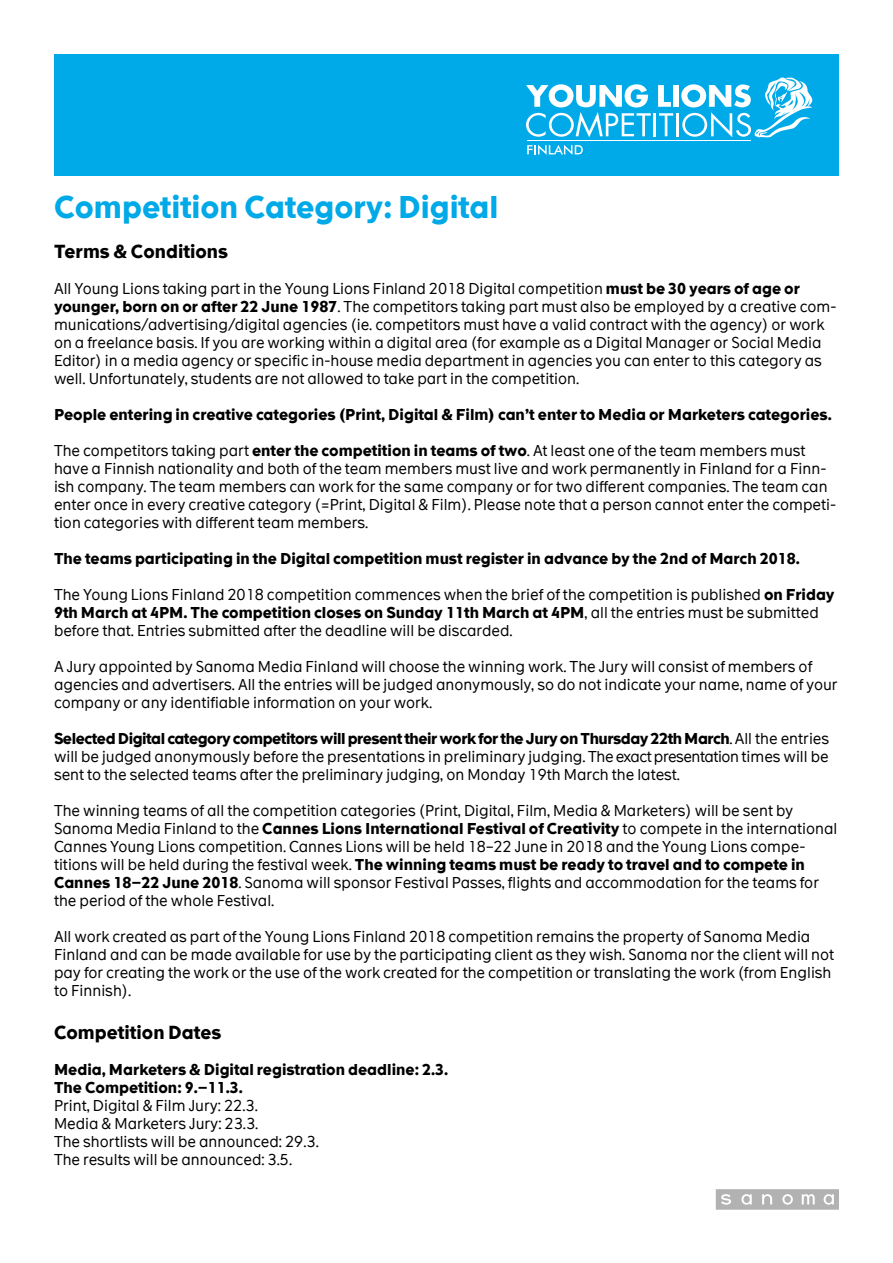
<style>
.page{position:relative;width:893px;height:1263px;background:#fff}
.page>*{position:absolute;margin:0;border:0;box-sizing:border-box;transform-origin:0 0}
.t1{font:700 30px "The Message";color:#00a9e7}
.t2{font:700 18px "The Message";color:#000}
.t3{font:15px/18px "The Message";color:#000}
.t4{font:700 15px/18px "The Message";color:#000}
.s1{font-weight:700}
</style>
<div class="page">
<div style="left:54px;top:54px;width:785px;height:121px;background:#00a9e7"></div>
<svg style="left:658px;top:85px;width:13px;height:22px"></svg>
<div style="left:673px;top:85px;width:6px;height:22px;background:#fff"></div>
<svg style="left:526px;top:84px;width:125px;height:53px"></svg>
<hr style="left:654px;top:113px;width:2px;height:23px;background:#fff">
<svg style="left:659px;top:113px;width:14px;height:23px"></svg>
<hr style="left:676px;top:113px;width:3px;height:23px;background:#fff">
<svg style="left:681px;top:77px;width:132px;height:61px"></svg>
<hr style="left:527px;top:140px;width:224px;height:1px;background:#fff">
<svg style="left:527px;top:145px;width:56px;height:10px"></svg>
<svg style="left:716px;top:1189px;width:123px;height:21px;background:#bebdbd"></svg>
<h1 class="t1" style="left:54px;top:188px;width:446px">Competition Category: Digital</h1>
<p class="t2" style="left:54px;top:239px;width:176px">Terms &amp; Conditions</p>
<p class="t3" style="left:54px;top:279px;width:784px">All Young Lions taking part in the Young Lions Finland 2018 Digital competition <span class="s1">must be 30 years of age or younger, born on or after 22 June 1987</span>. The competitors taking part must also be employed by a creative com&shy;munications/advertising/digital agencies (ie. competitors must have a valid contract with the agency) or work on a freelance basis. If you are working within a digital area (for example as a Digital Manager or Social Media Editor) in a media agency or specific in-house media department in agencies you can enter to this category as well. Unfortunately, students are not allowed to take part in the competition.</p>
<p class="t4" style="left:54px;top:405px;width:779px">People entering in creative categories (Print, Digital &amp; Film) can’t enter to Media or Marketers categories.</p>
<p class="t3" style="left:54px;top:441px;width:784px">The competitors taking part <span class="s1">enter the competition in teams of two</span>. At least one of the team members must have a Finnish nationality and both of the team members must live and work permanently in Finland for a Finn&shy;ish company. The team members can work for the same company or for two different companies. The team can enter once in every creative category (=Print, Digital &amp; Film). Please note that a person cannot enter the competi&shy;tion categories with different team members.</p>
<p class="t4" style="left:54px;top:549px;width:747px">The teams participating in the Digital competition must register in advance by the 2nd of March 2018.</p>
<p class="t3" style="left:54px;top:585px;width:782px">The Young Lions Finland 2018 competition commences when the brief of the competition is published <span class="s1">on Friday<br>9th March at 4PM. The competition closes on Sunday 11th March at 4PM</span>, all the entries must be submitted before that. Entries submitted after the deadline will be discarded.</p>
<p class="t3" style="left:54px;top:657px;width:785px">A Jury appointed by Sanoma Media Finland will choose the winning work. The Jury will consist of members of agencies and advertisers. All the entries will be judged anonymously, so do not indicate your name, name of your company or any identifiable information on your work.</p>
<p class="t3" style="left:54px;top:729px;width:777px;text-align:justify"><span class="s1">Selected Digital category competitors will present their work for the Jury on Thursday 22th March</span>. All the entries will be judged anonymously before the presentations in preliminary judging. The exact presentation times will be sent to the selected teams after the preliminary judging, on Monday 19th March the latest.</p>
<p class="t3" style="left:54px;top:801px;width:785px">The winning teams of all the competition categories (Print, Digital, Film, Media &amp; Marketers) will be sent by Sanoma Media Finland to the <span class="s1">Cannes Lions International Festival of Creativity</span> to compete in the international Cannes Young Lions competition. Cannes Lions will be held 18–22 June in 2018 and the Young Lions compe&shy;titions will be held during the festival week. <span class="s1">The winning teams must be ready to travel and to compete in Cannes 18–22 June 2018</span>. Sanoma will sponsor Festival Passes, flights and accommodation for the teams for the period of the whole Festival.</p>
<p class="t3" style="left:54px;top:927px;width:782px">All work created as part of the Young Lions Finland 2018 competition remains the property of Sanoma Media Finland and can be made available for use by the participating client as they wish. Sanoma nor the client will not pay for creating the work or the use of the work created for the competition or translating the work (from English to Finnish).</p>
<p class="t2" style="left:54px;top:1021px;width:169px">Competition Dates</p>
<p class="t4" style="left:54px;top:1061px;width:396px">Media, Marketers &amp; Digital registration deadline: 2.3.<br>The Competition: 9.–11.3.</p>
<p class="t3" style="left:54px;top:1096px;width:266px">Print, Digital &amp; Film Jury: 22.3.<br>Media &amp; Marketers Jury: 23.3.<br>The shortlists will be announced: 29.3.<br>The results will be announced: 3.5.</p>
</div>
